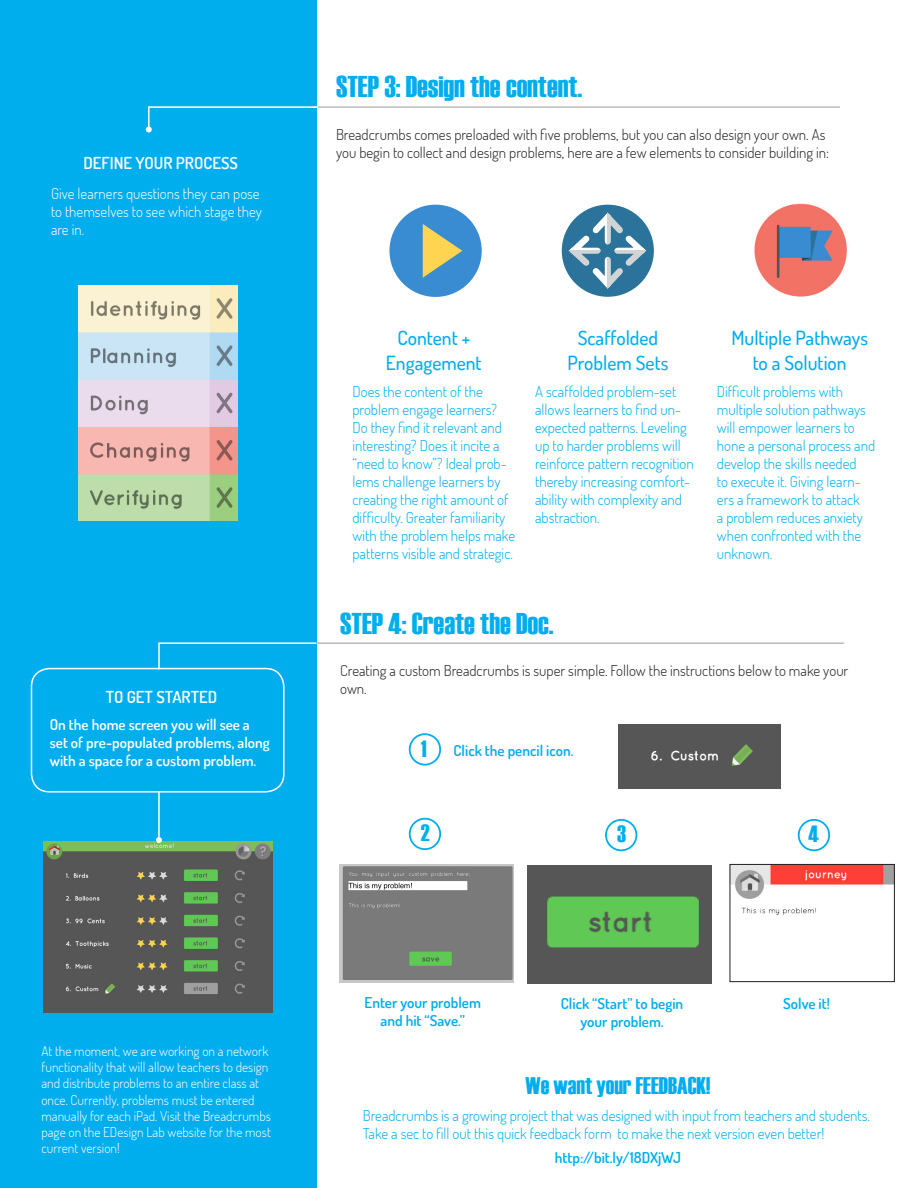
<style>
.page{position:relative;width:918px;height:1188px;background:#fff}
.page>*{position:absolute;margin:0;border:0;box-sizing:border-box;transform-origin:0 0}
.t1{font:30px "Haettenschweiler";color:#00aded}
.t2{font:24px "Haettenschweiler";color:#00aded}
.t3{font:23.4px "Haettenschweiler";color:#00aded}
.t4{font:500 19.5px "Dosis";color:#00aded}
.t5{font:600 16.5px "Dosis";color:#fff}
.t6{font:300 15px/18px "Dosis";color:#00aded}
.t7{font:300 15px/18px "Dosis";color:#231f20}
.t8{font:600 15px "Dosis";color:#00aded}
.t9{font:600 15px/18px "Dosis";color:#fff}
.t10{font:300 15px/18px "Dosis";color:#fff}
.t11{font:300 13.5px/16.2px "Dosis";color:#fff}
</style>
<div class="page">
<div style="left:0;top:0;width:316px;height:1188px;background:#00aded"></div>
<hr style="left:312px;top:106px;width:528px;height:2px;background:#babbbe">
<hr style="left:148px;top:106px;width:170px;height:2px;background:#fff">
<hr style="left:148px;top:107px;width:2px;height:23px;background:#fff">
<svg style="left:146px;top:127px;width:6px;height:6px"></svg>
<div style="left:31px;top:668px;width:254px;height:125px;border:2px solid #fff;border-radius:18px"></div>
<hr style="left:316px;top:642px;width:528px;height:2px;background:#babbbe">
<hr style="left:158px;top:642px;width:158px;height:2px;background:#fff">
<hr style="left:158px;top:644px;width:2px;height:25px;background:#fff">
<div style="left:409px;top:733px;width:32px;height:33px;border:2px solid #00aded;border-radius:50%"></div>
<div style="left:798px;top:819px;width:32px;height:32px;border:2px solid #00aded;border-radius:50%"></div>
<div style="left:605px;top:819px;width:32px;height:32px;border:2px solid #00aded;border-radius:50%"></div>
<div style="left:409px;top:818px;width:32px;height:32px;border:2px solid #00aded;border-radius:50%"></div>
<div style="left:389px;top:205px;width:93px;height:92px;background:#398cd2;border-radius:50%"></div>
<svg style="left:423px;top:224px;width:39px;height:54px"></svg>
<img style="left:754px;top:203px;width:93px;height:94px">
<img style="left:79px;top:285px;width:159px;height:236px">
<div style="left:562px;top:205px;width:92px;height:92px;background:#2b739a;border-radius:50%"></div>
<svg style="left:564px;top:208px;width:87px;height:85px"></svg>
<div style="left:618px;top:725px;width:162px;height:64px;background:#565656"></div>
<img style="left:44px;top:842px;width:228px;height:171px">
<img style="left:340px;top:864px;width:174px;height:118px">
<img style="left:528px;top:865px;width:183px;height:119px">
<img style="left:732px;top:866px;width:161px;height:49px">
<div style="left:730px;top:864px;width:165px;height:118px;border:1px solid #231f20"></div>
<hr style="left:158px;top:791px;width:2px;height:49px;background:#fff">
<svg style="left:156px;top:837px;width:6px;height:6px"></svg>
<p class="t5" style="left:83px;top:152px;width:156px">DEFINE YOUR PROCESS</p>
<p class="t10" style="left:51px;top:184px;width:212px">Give learners questions they can pose to themselves to see which stage they are in.</p>
<p class="t5" style="left:106px;top:686px;width:113px">TO GET STARTED</p>
<p class="t9" style="left:50px;top:715px;width:221px">On the home screen you will see a set of pre-populated problems, along with a space for a custom problem.</p>
<p class="t11" style="left:41px;top:1043px;width:231px">At the moment, we are working on a network functionality that will allow teachers to design and distribute problems to an entire class at once. Currently, problems must be entered manually for each iPad. Visit the Breadcrumbs page on the EDesign Lab website for the most current version!</p>
<p class="t1" style="left:336px;top:70px;width:248px">STEP 3: Design the content.</p>
<p class="t7" style="left:336px;top:125px;width:495px">Breadcrumbs comes preloaded with five problems, but you can also design your own. As you begin to collect and design problems, here are a few elements to consider building in:</p>
<p class="t4" style="left:398px;top:326px;width:74px">Content +</p>
<p class="t4" style="left:386px;top:350px;width:97px">Engagement</p>
<p class="t6" style="left:352px;top:382px;width:164px">Does the content of the problem engage learners?<br>Do they find it relevant and interesting? Does it incite a “need to know”? Ideal prob&shy;lems challenge learners by creating the right amount of difficulty. Greater familiarity with the problem helps make patterns visible and strategic.</p>
<p class="t4" style="left:578px;top:326px;width:82px">Scaffolded</p>
<p class="t4" style="left:568px;top:350px;width:102px">Problem Sets</p>
<p class="t6" style="left:535px;top:382px;width:160px">A scaffolded problem-set allows learners to find un&shy;expected patterns. Leveling up to harder problems will reinforce pattern recognition thereby increasing comfort&shy;ability with complexity and abstraction.</p>
<p class="t1" style="left:340px;top:606px;width:215px">STEP 4: Create the Doc.</p>
<p class="t4" style="left:731px;top:326px;width:138px">Multiple Pathways</p>
<p class="t4" style="left:753px;top:350px;width:96px">to a Solution</p>
<p class="t6" style="left:717px;top:382px;width:128px">Difficult problems with</p>
<p class="t6" style="left:717px;top:400px;width:160px">multiple solution pathways will empower learners to hone a personal process and develop the skills needed<br>to execute it. Giving learn&shy;ers a framework to attack<br>a problem reduces anxiety when confronted with the unknown.</p>
<p class="t7" style="left:340px;top:661px;width:510px">Creating a custom Breadcrumbs is super simple. Follow the instructions below to make your own.</p>
<p class="t3" style="left:421px;top:735px;width:7px">1</p>
<p class="t8" style="left:454px;top:741px;width:121px">Click the pencil icon.</p>
<p class="t3" style="left:421px;top:820px;width:10px">2</p>
<p class="t3" style="left:617px;top:821px;width:10px">3</p>
<p class="t3" style="left:808px;top:821px;width:12px">4</p>
<p class="t8" style="left:365px;top:993px;width:118px">Enter your problem</p>
<p class="t8" style="left:783px;top:994px;width:48px">Solve it!</p>
<p class="t8" style="left:381px;top:1011px;width:86px">and hit “Save.”</p>
<p class="t8" style="left:561px;top:994px;width:124px">Click “Start” to begin</p>
<p class="t8" style="left:580px;top:1012px;width:85px">your problem.</p>
<p class="t2" style="left:526px;top:1072px;width:186px">We want your FEEDBACK!</p>
<p class="t6" style="left:363px;top:1106px;width:509px">Breadcrumbs is a growing project that was designed with input from teachers and students.<br>Take a sec to fill out this quick feedback form to make the next version even better!</p>
<p class="t8" style="left:555px;top:1148px;width:128px">http://bit.ly/18DXjWJ</p>
</div>
